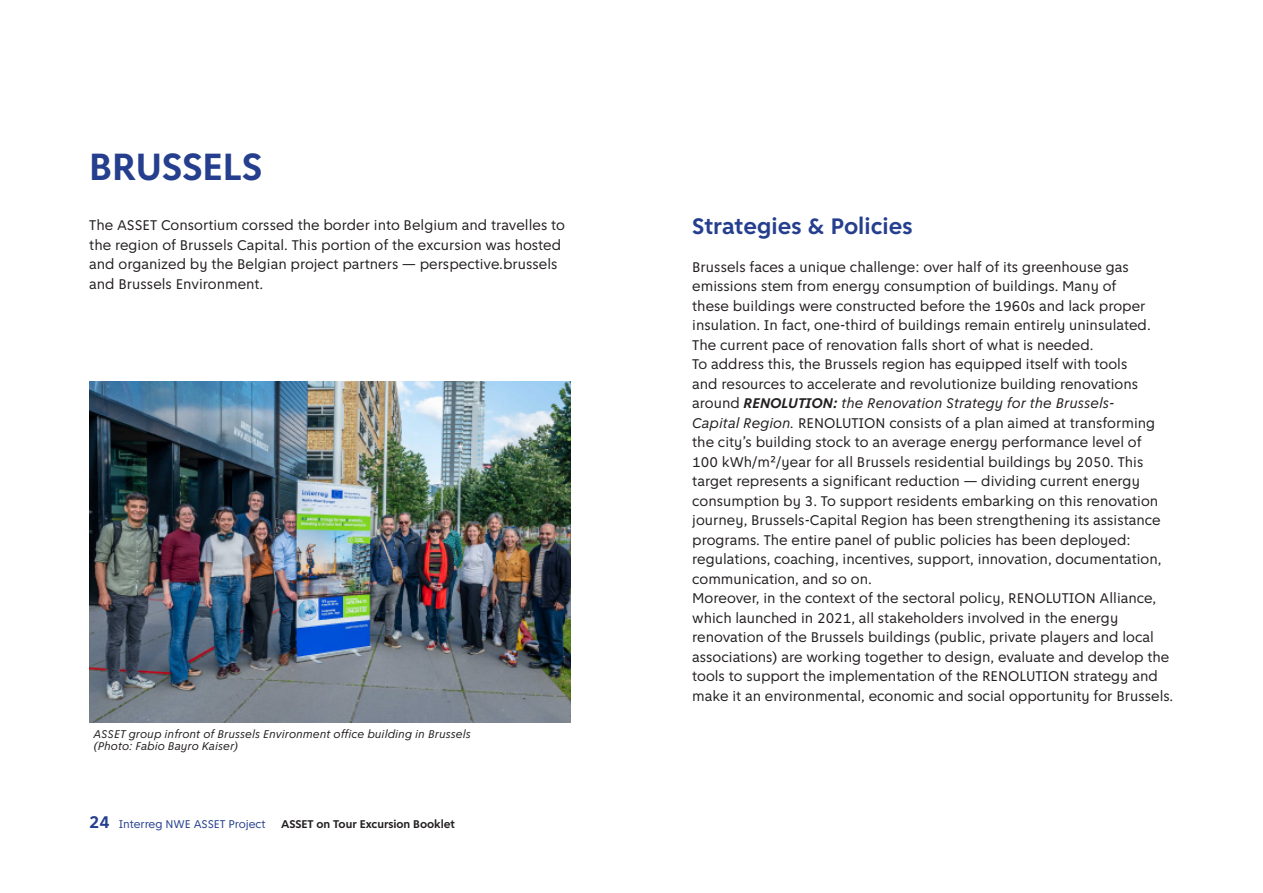
<style>
.page{position:relative;width:1263px;height:893px;background:#fff}
.page>*{position:absolute;margin:0;border:0;box-sizing:border-box;transform-origin:0 0}
.H1_kop{font:700 40.5px "Amsterdam Sans";letter-spacing:-.005em;color:#253f8e}
.H2_sectie{font:700 24px "Amsterdam Sans";color:#253f8e}
.Plat{font:15px/19.5px "Amsterdam Sans";color:#231f20}
.Alineastijl_2{font:italic 12px/12px "Amsterdam Sans";color:#231f20}
.t1{font:700 12px "Amsterdam Sans";letter-spacing:-.005em;color:#231f20}
.t2{font:12px "Amsterdam Sans";letter-spacing:-.005em;color:#253f8e}
.s1{font-weight:700;font-size:18px}
.s2{font-weight:700;font-style:italic}
.s3{font-style:italic}
</style>
<div class="page">
<img style="left:89px;top:381px;width:482px;height:342px">
<h1 class="H1_kop" style="left:89px;top:143px;width:175px">BRUSSELS</h1>
<p class="Plat" style="left:89px;top:215px;width:477px">The ASSET Consortium corssed the border into Belgium and travelles to the region of Brussels Capital. This portion of the excursion was hosted and organized by the Belgian project partners — perspective.brussels and Brussels Environment.</p>
<p class="Alineastijl_2" style="left:94px;top:728px;width:379px">ASSET group infront of Brussels Environment office building in Brussels (Photo: Fabio Bayro Kaiser)</p>
<p class="t2" style="left:89px;top:817px;width:178px"><span class="s1">24</span> Interreg NWE ASSET Project</p>
<p class="t1" style="left:281px;top:817px;width:175px">ASSET on Tour Excursion Booklet</p>
<h2 class="H2_sectie" style="left:692px;top:212px;width:222px">Strategies &amp; Policies</h2>
<p class="Plat" style="left:692px;top:257px;width:460px">Brussels faces a unique challenge: over half of its greenhouse gas emissions stem from energy consumption of buildings. Many of these buildings were constructed before the 1960s and lack proper insulation. In fact, one-third of buildings remain entirely uninsulated.<br>The current pace of renovation falls short of what is needed.</p>
<p class="Plat" style="left:692px;top:354px;width:471px">To address this, the Brussels region has equipped itself with tools<br>and resources to accelerate and revolutionize building renovations around <span class="s2">RENOLUTION:</span> <span class="s3">the Renovation Strategy for the Brussels-Capital Region.</span> RENOLUTION consists of a plan aimed at transforming the city’s building stock to an average energy performance level of 100 kWh/m²/year for all Brussels residential buildings by 2050. This target represents a significant reduction — dividing current energy consumption by 3. To support residents embarking on this renovation journey, Brussels-Capital Region has been strengthening its assistance programs. The entire panel of public policies has been deployed: regulations, coaching, incentives, support, innovation, documentation, communication, and so on.</p>
<p class="Plat" style="left:692px;top:588px;width:483px">Moreover, in the context of the sectoral policy, RENOLUTION Alliance, which launched in 2021, all stakeholders involved in the energy renovation of the Brussels buildings (public, private players and local associations) are working together to design, evaluate and develop the tools to support the implementation of the RENOLUTION strategy and make it an environmental, economic and social opportunity for Brussels.</p>
</div>
